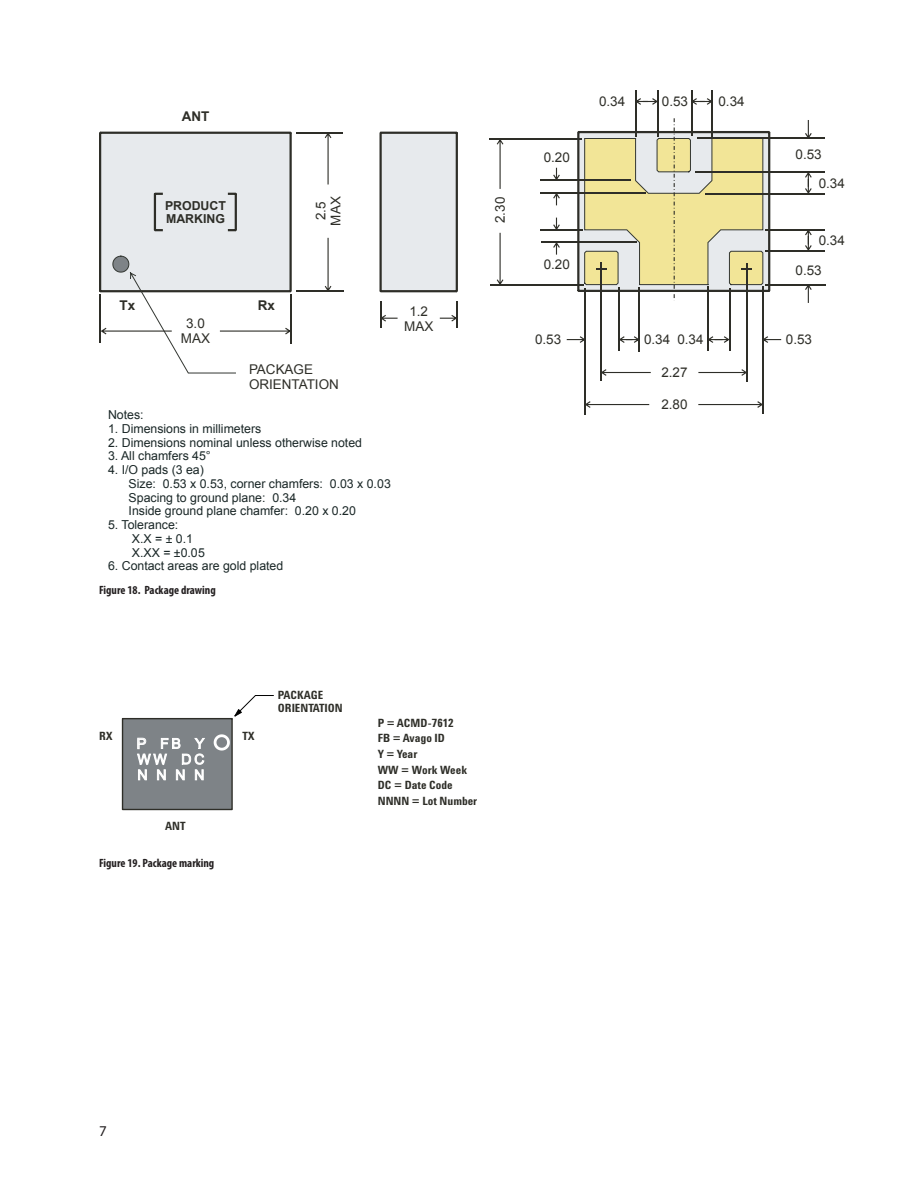
<style>
.page{position:relative;width:918px;height:1188px;background:#fff}
.page>*{position:absolute;margin:0;border:0;box-sizing:border-box;transform-origin:0 0}
.t1{font:14.7px "Arial";color:#fff}
.t2{font:13.5px/15px "Arial";color:#2e2e28;text-align:center}
.t3{font:700 13.5px "Arial";color:#2e2e28}
.t4{font:12.3px/13.8px "Arial";color:#1a2727}
.t5{font:700 12.3px/13.8px "Arial";color:#2e2e28}
.t6{font:700 condensed 12px "Myriad Pro";color:#231f20}
.t7{font:700 11.7px/15.8px "Agilent Cond";color:#2e2e28}
</style>
<div class="page">
<svg style="left:122px;top:695px;width:152px;height:115px"></svg>
<svg style="left:379px;top:132px;width:79px;height:160px;background:#d8dbdd"></svg>
<hr style="left:296px;top:291px;width:47px;height:1px;background:#2e2e28">
<hr style="left:296px;top:132px;width:47px;height:1px;background:#2e2e28">
<svg style="left:325px;top:238px;width:6px;height:53px"></svg>
<svg style="left:325px;top:133px;width:6px;height:51px"></svg>
<svg style="left:99px;top:132px;width:193px;height:242px"></svg>
<hr style="left:762px;top:286px;width:1px;height:128px;background:#2e2e28">
<hr style="left:746px;top:264px;width:1px;height:118px;background:#2e2e28">
<svg style="left:698px;top:401px;width:64px;height:7px"></svg>
<svg style="left:586px;top:401px;width:63px;height:7px"></svg>
<svg style="left:497px;top:233px;width:6px;height:51px"></svg>
<svg style="left:497px;top:140px;width:6px;height:49px"></svg>
<hr style="left:490px;top:284px;width:93px;height:1px;background:#2e2e28">
<hr style="left:489px;top:139px;width:93px;height:1px;background:#2e2e28">
<hr style="left:585px;top:288px;width:1px;height:126px;background:#2e2e28">
<hr style="left:601px;top:262px;width:1px;height:119px;background:#2e2e28">
<svg style="left:698px;top:369px;width:48px;height:7px"></svg>
<svg style="left:805px;top:120px;width:7px;height:18px"></svg>
<svg style="left:602px;top:369px;width:49px;height:7px"></svg>
<svg style="left:380px;top:301px;width:18px;height:27px"></svg>
<svg style="left:577px;top:118px;width:193px;height:183px;background:#ded8af"></svg>
<hr style="left:639px;top:288px;width:1px;height:64px;background:#2e2e28">
<hr style="left:695px;top:172px;width:130px;height:1px;background:#2e2e28">
<hr style="left:697px;top:138px;width:128px;height:1px;background:#2e2e28">
<hr style="left:705px;top:193px;width:120px;height:1px;background:#2e2e28">
<svg style="left:805px;top:173px;width:7px;height:20px"></svg>
<svg style="left:763px;top:336px;width:18px;height:7px"></svg>
<hr style="left:657px;top:90px;width:1px;height:47px;background:#2e2e28">
<hr style="left:729px;top:288px;width:2px;height:62px;background:#2e2e28">
<hr style="left:691px;top:90px;width:1px;height:46px;background:#2e2e28">
<hr style="left:635px;top:90px;width:1px;height:47px;background:#2e2e28">
<svg style="left:636px;top:98px;width:21px;height:7px"></svg>
<hr style="left:540px;top:193px;width:105px;height:1px;background:#2e2e28">
<hr style="left:540px;top:179px;width:91px;height:2px;background:#2e2e28">
<svg style="left:553px;top:168px;width:7px;height:11px"></svg>
<svg style="left:553px;top:194px;width:7px;height:11px"></svg>
<hr style="left:765px;top:284px;width:60px;height:1px;background:#2e2e28">
<hr style="left:766px;top:251px;width:59px;height:1px;background:#2e2e28">
<svg style="left:805px;top:285px;width:7px;height:18px"></svg>
<svg style="left:805px;top:230px;width:7px;height:21px"></svg>
<hr style="left:766px;top:229px;width:59px;height:1px;background:#2e2e28">
<hr style="left:707px;top:286px;width:1px;height:64px;background:#2e2e28">
<svg style="left:708px;top:336px;width:21px;height:7px"></svg>
<hr style="left:619px;top:287px;width:1px;height:64px;background:#2e2e28">
<svg style="left:567px;top:336px;width:18px;height:7px"></svg>
<hr style="left:712px;top:90px;width:1px;height:47px;background:#2e2e28">
<svg style="left:692px;top:98px;width:20px;height:7px"></svg>
<svg style="left:620px;top:336px;width:19px;height:7px"></svg>
<svg style="left:440px;top:301px;width:17px;height:27px"></svg>
<hr style="left:541px;top:242px;width:95px;height:1px;background:#2e2e28">
<hr style="left:541px;top:229px;width:42px;height:1px;background:#2e2e28">
<svg style="left:553px;top:218px;width:7px;height:11px"></svg>
<svg style="left:553px;top:243px;width:7px;height:12px"></svg>
<p class="t3" style="left:182px;top:108px;width:29px">ANT</p>
<p class="t5" style="left:165px;top:199px;width:62px">PRODUCT<br>MARKING</p>
<p class="t2" style="left:313px;top:226px;width:31px;rotate:-90deg">2.5<br>MAX</p>
<p class="t3" style="left:120px;top:296px;width:17px">Tx</p>
<p class="t3" style="left:258px;top:296px;width:19px">Rx</p>
<p class="t2" style="left:181px;top:316px;width:31px">3.0<br>MAX</p>
<p class="t2" style="left:249px;top:362px;width:91px;text-align:left">PACKAGE<br>ORIENTATION</p>
<p class="t4" style="left:108px;top:408px;width:37px">Notes:</p>
<p class="t4" style="left:108px;top:422px;width:155px">1. Dimensions in millimeters</p>
<p class="t4" style="left:108px;top:436px;width:256px">2. Dimensions nominal unless otherwise noted</p>
<p class="t4" style="left:108px;top:449px;width:104px">3. All chamfers 45°</p>
<p class="t4" style="left:108px;top:463px;width:97px">4. I/O pads (3 ea)</p>
<p class="t4" style="left:129px;top:477px;width:264px">Size: 0.53 x 0.53, corner chamfers: 0.03 x 0.03<br>Spacing to ground plane: 0.34<br>Inside ground plane chamfer: 0.20 x 0.20</p>
<p class="t4" style="left:132px;top:518px;width:75px;text-indent:-24px">5. Tolerance:<br>X.X = ± 0.1<br>X.XX = ±0.05</p>
<p class="t4" style="left:108px;top:559px;width:177px">6. Contact areas are gold plated</p>
<p class="t6" style="left:99px;top:583px;width:118px">Figure 18. Package drawing</p>
<p class="t2" style="left:404px;top:303px;width:31px">1.2<br>MAX</p>
<p class="t2" style="left:493px;top:223px;width:28px;rotate:-90deg">2.30</p>
<p class="t2" style="left:544px;top:150px;width:28px">0.20</p>
<p class="t2" style="left:599px;top:94px;width:28px">0.34</p>
<p class="t2" style="left:662px;top:94px;width:28px">0.53</p>
<p class="t2" style="left:719px;top:94px;width:28px">0.34</p>
<p class="t2" style="left:544px;top:257px;width:28px">0.20</p>
<p class="t2" style="left:535px;top:332px;width:28px">0.53</p>
<p class="t2" style="left:678px;top:332px;width:28px">0.34</p>
<p class="t2" style="left:644px;top:332px;width:28px">0.34</p>
<p class="t2" style="left:661px;top:365px;width:28px">2.27</p>
<p class="t2" style="left:661px;top:397px;width:28px">2.80</p>
<p class="t7" style="left:99px;top:728px;width:15px">RX</p>
<p class="t7" style="left:242px;top:728px;width:14px">TX</p>
<p class="t1" style="left:137px;top:734px;width:11px">P</p>
<p class="t7" style="left:278px;top:689px;width:66px;line-height:12.6px">PACKAGE<br>ORIENTATION</p>
<p class="t7" style="left:165px;top:818px;width:22px">ANT</p>
<p class="t6" style="left:99px;top:856px;width:117px">Figure 19. Package marking</p>
<p class="t7" style="left:378px;top:715px;width:101px">P = ACMD-7612<br>FB = Avago ID<br>Y = Year<br>WW = Work Week<br>DC = Date Code<br>NNNN = Lot Number</p>
<p class="t2" style="left:819px;top:141px;width:28px;line-height:28.2px;text-align:left;text-indent:-23px">0.53<br>0.34</p>
<p class="t2" style="left:819px;top:233px;width:28px">0.34</p>
<p class="t2" style="left:796px;top:263px;width:28px">0.53</p>
<p class="t2" style="left:786px;top:332px;width:28px">0.53</p>
</div>
